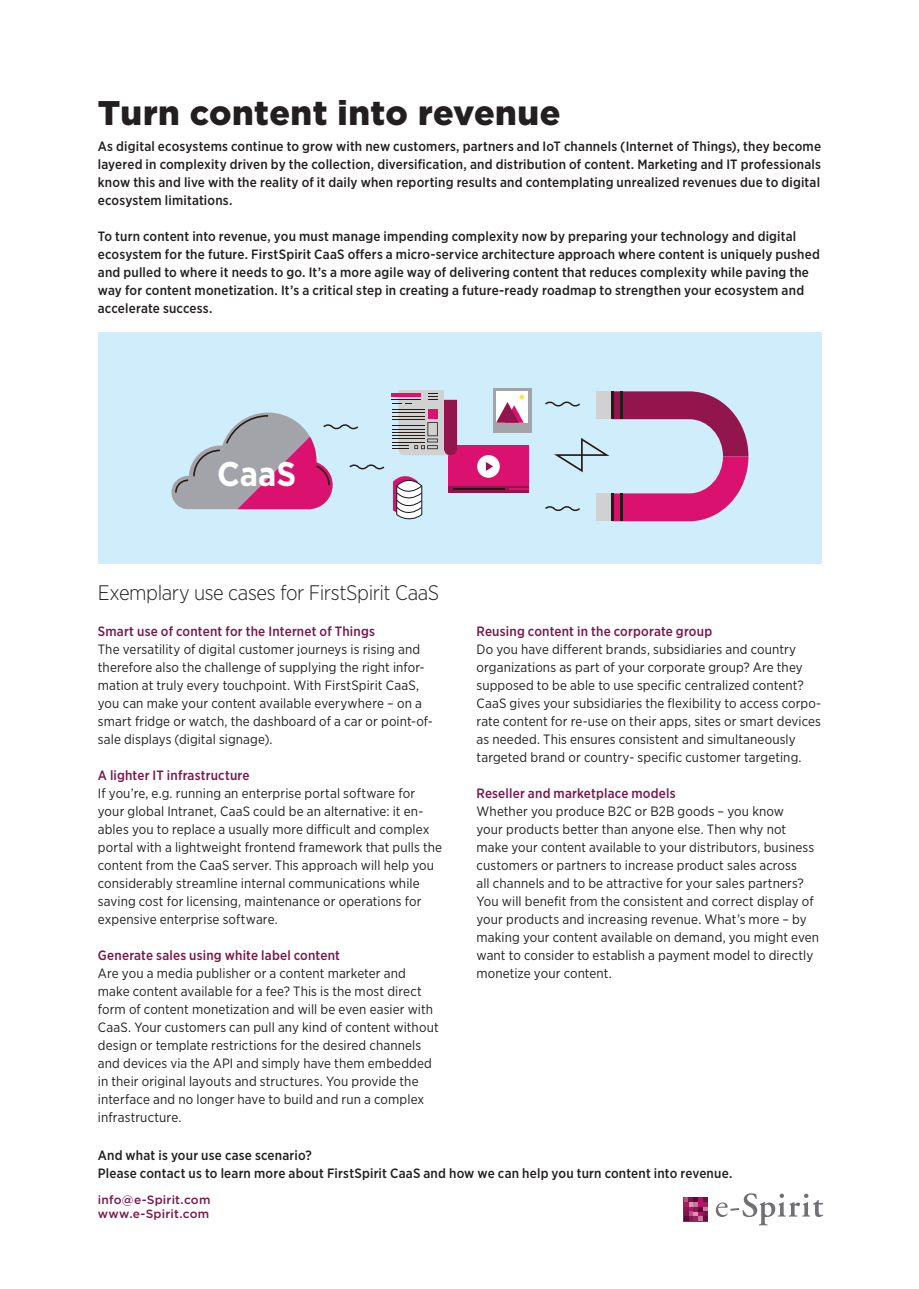
<style>
.page{position:relative;width:919px;height:1289px;background:#fff}
.page>*{position:absolute;margin:0;border:0;box-sizing:border-box;transform-origin:0 0}
.t1{font:900 34.2px "Gotham";letter-spacing:.01em;color:#231f20}
.t2{font:700 34.2px "Gotham";color:#fff;scale:.91 1}
.t3{font:300 21px "Gotham Narrow";letter-spacing:-.02em;color:#231f20}
.t4{font:13.5px/18px "Gotham Narrow";letter-spacing:.01em;color:#231f20}
.t5{font:500 13.5px/18px "Gotham Narrow";letter-spacing:.015em;color:#231f20}
.t6{font:500 13.5px "Gotham Narrow";letter-spacing:.015em;color:#7a164b}
.t7{font:500 12px/14.4px "Gotham";letter-spacing:.015em;color:#7a164b}
</style>
<div class="page">
<svg style="left:715px;top:1193px;width:108px;height:32px"></svg>
<svg style="left:683px;top:1197px;width:24px;height:23px"></svg>
<div style="left:98px;top:333px;width:723px;height:231px;background:#cfedfb"></div>
<div style="left:448px;top:445px;width:80px;height:47px;background:#db1170"></div>
<div style="left:448px;top:486px;width:80px;height:6px;background:#92154d"></div>
<hr style="left:453px;top:488px;width:51px;height:2px;background:#271c15">
<hr style="left:509px;top:488px;width:20px;height:2px;background:#db1170">
<div style="left:477px;top:455px;width:22px;height:23px;background:#fff;border-radius:50%"></div>
<svg style="left:486px;top:462px;width:7px;height:9px"></svg>
<svg style="left:545px;top:391px;width:203px;height:130px"></svg>
<svg style="left:171px;top:412px;width:213px;height:97px"></svg>
<svg style="left:392px;top:390px;width:65px;height:65px;background:#b093a2"></svg>
<div style="left:493px;top:388px;width:38px;height:44px;background:#a3a4aa"></div>
<div style="left:496px;top:391px;width:32px;height:32px;background:#fff"></div>
<svg style="left:496px;top:394px;width:28px;height:29px"></svg>
<svg style="left:393px;top:476px;width:29px;height:44px"></svg>
<h1 class="t1" style="left:98px;top:89px;width:464px">Turn content into revenue</h1>
<p class="t5" style="left:98px;top:137px;width:724px;text-align:justify">As digital ecosystems continue to grow with new customers, partners and IoT channels (Internet of Things), they become layered in complexity driven by the collection, diversification, and distribution of content. Marketing and IT professionals know this and live with the reality of it daily when reporting results and contemplating unrealized revenues due to digital ecosystem limitations.</p>
<p class="t5" style="left:98px;top:227px;width:723px">To turn content into revenue, you must manage impending complexity now by preparing your technology and digital ecosystem for the future. FirstSpirit CaaS offers a micro-service architecture approach where content is uniquely pushed and pulled to where it needs to go. It’s a more agile way of delivering content that reduces complexity while paving the way for content monetization. It’s a critical step in creating a future-ready roadmap to strengthen your ecosystem and accelerate success.</p>
<h1 class="t2" style="left:217px;top:454px;width:89px">CaaS</h1>
<h2 class="t3" style="left:98px;top:579px;width:343px">Exemplary use cases for FirstSpirit CaaS</h2>
<p class="t6" style="left:98px;top:622px;width:278px">Smart use of content for the Internet of Things</p>
<p class="t4" style="left:98px;top:640px;width:336px">The versatility of digital customer journeys is rising and therefore also the challenge of supplying the right infor&shy;mation at truly every touchpoint. With FirstSpirit CaaS, you can make your content available everywhere – on a smart fridge or watch, the dashboard of a car or point-of&shy;sale displays (digital signage).</p>
<p class="t6" style="left:98px;top:766px;width:153px">A lighter IT infrastructure</p>
<p class="t4" style="left:98px;top:784px;width:346px">If you’re, e.g. running an enterprise portal software for your global Intranet, CaaS could be an alternative: it en&shy;ables you to replace a usually more difficult and complex portal with a lightweight frontend framework that pulls the content from the CaaS server. This approach will help you considerably streamline internal communications while saving cost for licensing, maintenance or operations for expensive enterprise software.</p>
<p class="t6" style="left:98px;top:946px;width:244px">Generate sales using white label content</p>
<p class="t4" style="left:98px;top:964px;width:342px">Are you a media publisher or a content marketer and make content available for a fee? This is the most direct form of content monetization and will be even easier with CaaS. Your customers can pull any kind of content without design or template restrictions for the desired channels and devices via the API and simply have them embedded in their original layouts and structures. You provide the interface and no longer have to build and run a complex infrastructure.</p>
<p class="t6" style="left:476px;top:622px;width:237px">Reusing content in the corporate group</p>
<p class="t4" style="left:476px;top:640px;width:346px">Do you have different brands, subsidiaries and country organizations as part of your corporate group? Are they supposed to be able to use specific centralized content?<br>CaaS gives your subsidiaries the flexibility to access corpo&shy;rate content for re-use on their apps, sites or smart devices as needed. This ensures consistent and simultaneously targeted brand or country- specific customer targeting.</p>
<p class="t6" style="left:476px;top:784px;width:201px">Reseller and marketplace models</p>
<p class="t4" style="left:476px;top:802px;width:344px">Whether you produce B2C or B2B goods – you know<br>your products better than anyone else. Then why not make your content available to your distributors, business customers or partners to increase product sales across<br>all channels and to be attractive for your sales partners?<br>You will benefit from the consistent and correct display of your products and increasing revenue. What’s more – by making your content available on demand, you might even want to consider to establish a payment model to directly monetize your content.</p>
<p class="t5" style="left:98px;top:1146px;width:636px">And what is your use case scenario?<br>Please contact us to learn more about FirstSpirit CaaS and how we can help you turn content into revenue.</p>
<p class="t7" style="left:98px;top:1192px;width:114px">info@e-Spirit.com www.e-Spirit.com</p>
</div>
